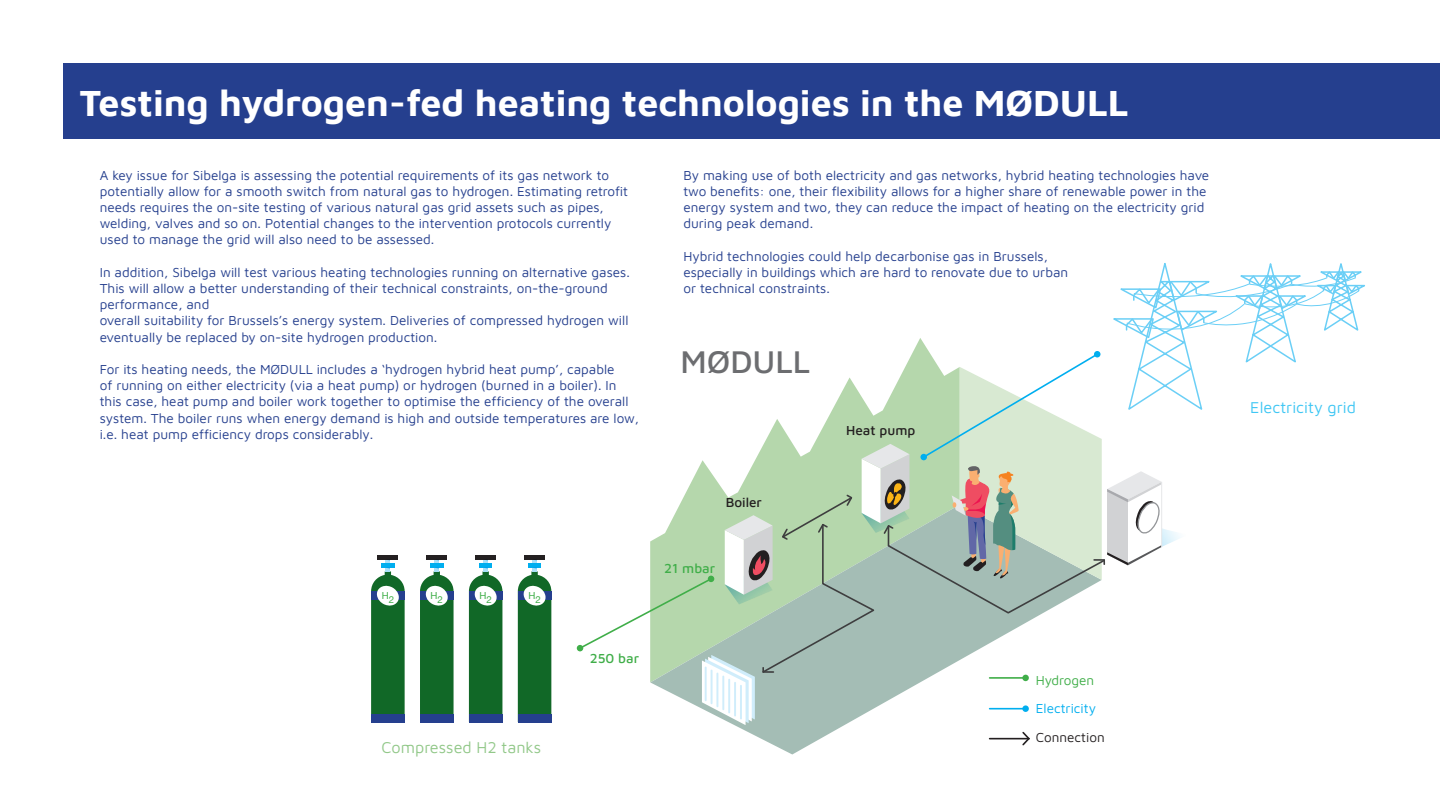
<style>
.page{position:relative;width:1440px;height:810px;background:#fff}
.page>*{position:absolute;margin:0;border:0;box-sizing:border-box;transform-origin:0 0}
.t1{font:700 37.5px "Maven Pro";color:#fff}
.t2{font:500 32.47px "Maven Pro";color:#6c6d70}
.t3{font:16.2px "Maven Pro";color:#92c889}
.t4{font:16.2px "Maven Pro";color:#40c7f4}
.t5{font:13.5px/16.2px "Maven Pro";color:#253f8e}
.t6{font:500 13.5px "Maven Pro";color:#231f20}
.t7{font:500 13.5px "Maven Pro";color:#40ae49}
.t8{font:13.5px "Maven Pro";color:#00aeef}
.t9{font:13.5px "Maven Pro";color:#231f20}
.t10{font:13.5px "Maven Pro";color:#40ae49}
.t11{font:9.68px "Helvetica Neue";color:#40ae49}
</style>
<div class="page">
<hr style="left:525px;top:555px;width:20px;height:4px;background:#242021">
<svg style="left:518px;top:559px;width:33px;height:163px;background:#377d52"></svg>
<hr style="left:476px;top:555px;width:20px;height:4px;background:#242021">
<svg style="left:469px;top:559px;width:33px;height:163px;background:#377d52"></svg>
<hr style="left:427px;top:555px;width:20px;height:4px;background:#242021">
<svg style="left:420px;top:559px;width:34px;height:163px;background:#397e55"></svg>
<hr style="left:378px;top:555px;width:20px;height:4px;background:#242021">
<svg style="left:371px;top:559px;width:34px;height:163px;background:#397e55"></svg>
<svg style="left:577px;top:263px;width:788px;height:484px"></svg>
<div style="left:63px;top:63px;width:1377px;height:76px;background:#253f8e"></div>
<p class="t1" style="left:80px;top:77px;width:1051px">Testing hydrogen-fed heating technologies in the MØDULL</p>
<p class="t5" style="left:100px;top:166px;width:530px">A key issue for Sibelga is assessing the potential requirements of its gas network to potentially allow for a smooth switch from natural gas to hydrogen. Estimating retrofit needs requires the on-site testing of various natural gas grid assets such as pipes, welding, valves and so on. Potential changes to the intervention protocols currently used to manage the grid will also need to be assessed.</p>
<p class="t5" style="left:100px;top:263px;width:532px">In addition, Sibelga will test various heating technologies running on alternative gases.<br>This will allow a better understanding of their technical constraints, on-the-ground performance, and</p>
<p class="t5" style="left:100px;top:312px;width:530px">overall suitability for Brussels’s energy system. Deliveries of compressed hydrogen will eventually be replaced by on-site hydrogen production.</p>
<p class="t5" style="left:100px;top:360px;width:541px">For its heating needs, the MØDULL includes a ‘hydrogen hybrid heat pump’, capable<br>of running on either electricity (via a heat pump) or hydrogen (burned in a boiler). In this case, heat pump and boiler work together to optimise the efficiency of the overall system. The boiler runs when energy demand is high and outside temperatures are low, i.e. heat pump efficiency drops considerably.</p>
<p class="t11" style="left:382px;top:591px;width:14px">H2</p>
<p class="t11" style="left:431px;top:591px;width:14px">H2</p>
<p class="t11" style="left:479px;top:591px;width:14px">H2</p>
<p class="t11" style="left:528px;top:591px;width:14px">H2</p>
<p class="t3" style="left:382px;top:737px;width:161px">Compressed H2 tanks</p>
<p class="t7" style="left:590px;top:649px;width:51px">250 bar</p>
<p class="t5" style="left:683px;top:166px;width:527px">By making use of both electricity and gas networks, hybrid heating technologies have two benefits: one, their flexibility allows for a higher share of renewable power in the energy system and two, they can reduce the impact of heating on the electricity grid during peak demand.</p>
<p class="t5" style="left:683px;top:247px;width:366px">Hybrid technologies could help decarbonise gas in Brussels,</p>
<p class="t5" style="left:683px;top:263px;width:386px">especially in buildings which are hard to renovate due to urban</p>
<p class="t5" style="left:683px;top:279px;width:148px">or technical constraints.</p>
<p class="t2" style="left:680px;top:340px;width:131px">MØDULL</p>
<p class="t6" style="left:726px;top:493px;width:38px">Boiler</p>
<p class="t7" style="left:664px;top:560px;width:52px">21 mbar</p>
<p class="t6" style="left:846px;top:422px;width:71px">Heat pump</p>
<p class="t10" style="left:1036px;top:671px;width:60px">Hydrogen</p>
<p class="t8" style="left:1036px;top:699px;width:62px">Electricity</p>
<p class="t9" style="left:1036px;top:728px;width:70px">Connection</p>
<p class="t4" style="left:1250px;top:397px;width:107px">Electricity grid</p>
</div>
